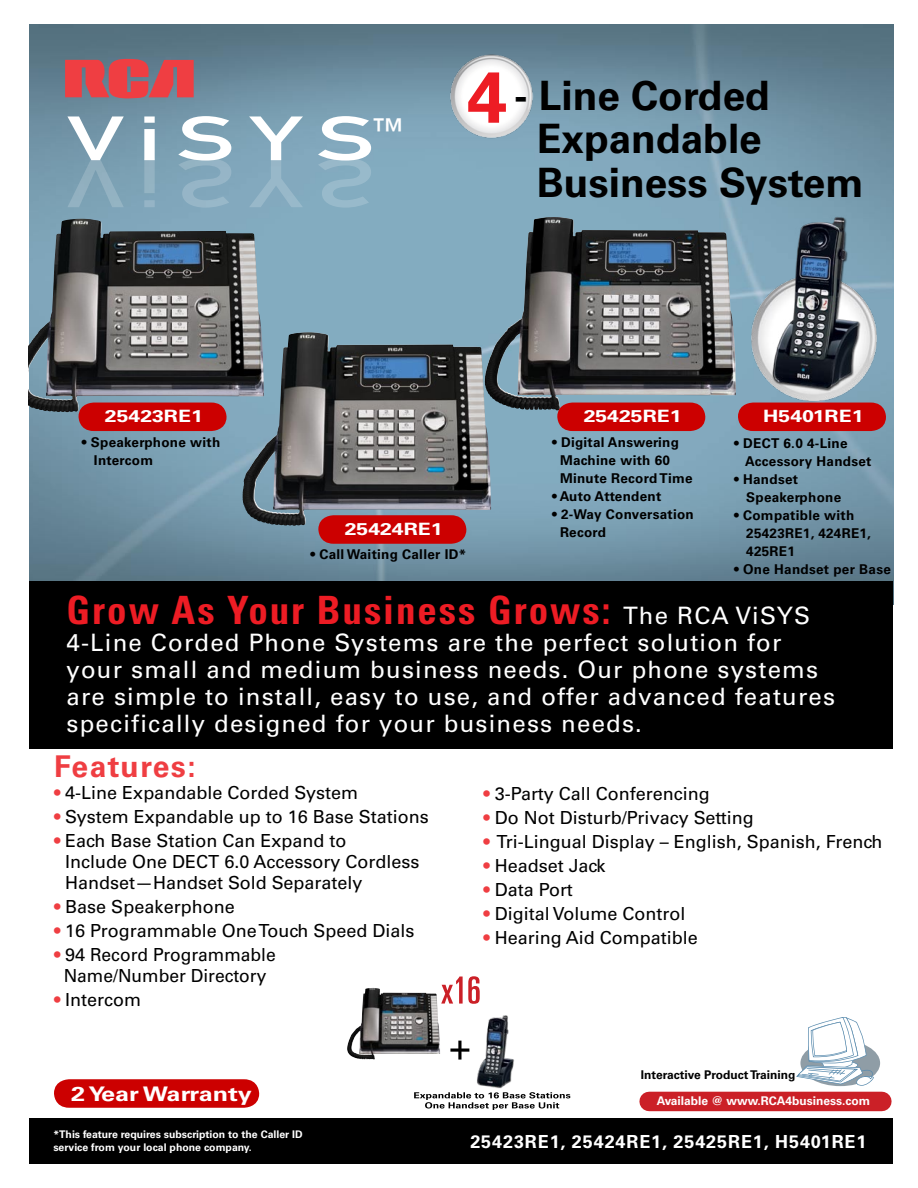
<style>
.page{position:relative;width:918px;height:1188px;background:#fff}
.page>*{position:absolute;margin:0;border:0;box-sizing:border-box;transform-origin:0 0}
.t1{font:700 72px "Univers";color:#ed1c24}
.t2{font:61.35px "DIN Mittelschrift Alternate";letter-spacing:.15em;color:#fff;scale:1.66 1}
.t3{font:700 40.5px/43.5px "Univers";color:#000}
.t4{font:700 condensed 39px "Univers";letter-spacing:.05em;color:#ed1c24}
.t5{font:700 30px "Univers";letter-spacing:.05em;color:#ef3e42}
.t6{font:24px/27px "Univers";letter-spacing:.05em;color:#fff}
.t7{font:700 20.1px "Univers";color:#fff;scale:1.25 1}
.t8{font:18px/21px "Univers";color:#000;text-align:center}
.t9{font:700 18px "Univers";letter-spacing:.05em;color:#fff}
.t10{font:700 16.95px "Univers";color:#fff;scale:1.25 1}
.t11{font:700 13.5px/18px "Univers";letter-spacing:.02em;color:#000}
.t12{font:700 12px "Univers";color:#fff}
.t13{font:700 12px "Univers";color:#000}
.t14{font:700 10.5px/12.6px "Univers";color:#fff}
.s1{font-weight:400;font-stretch:normal;font-size:24px;color:#fff}
.s2{color:#ef3e42}
.s3{color:#fff}
</style>
<div class="page">
<img style="left:29px;top:24px;width:864px;height:558px">
<div style="left:30px;top:1118px;width:863px;height:45px;background:#000"></div>
<svg style="left:65px;top:59px;width:129px;height:40px;background:#cb4f56"></svg>
<div style="left:29px;top:582px;width:864px;height:167px;background:#000"></div>
<svg style="left:54px;top:1079px;width:205px;height:29px;background:#ce0b0b"></svg>
<img style="left:449px;top:54px;width:85px;height:85px">
<img style="left:484px;top:217px;width:252px;height:194px">
<img style="left:750px;top:273px;width:129px;height:129px">
<img style="left:28px;top:219px;width:236px;height:193px">
<img style="left:242px;top:332px;width:249px;height:194px">
<div style="left:79px;top:403px;width:148px;height:28px;background:#c00"></div>
<div style="left:738px;top:403px;width:148px;height:28px;background:#c00"></div>
<div style="left:557px;top:403px;width:148px;height:28px;background:#c00"></div>
<svg style="left:318px;top:515px;width:148px;height:29px;background:#c7090a"></svg>
<svg style="left:758px;top:1017px;width:134px;height:95px"></svg>
<div style="left:649px;top:1092px;width:233px;height:19px;background:#cb2027"></div>
<img style="left:768px;top:211px;width:96px;height:192px">
<img style="left:347px;top:988px;width:93px;height:72px">
<img style="left:477px;top:1015px;width:37px;height:74px">
<svg style="left:414px;top:1092px;width:156px;height:18px"></svg>
<svg style="left:441px;top:976px;width:39px;height:28px"></svg>
<svg style="left:450px;top:1041px;width:19px;height:19px"></svg>
<svg style="left:67px;top:158px;width:304px;height:50px;background:#7fa5ba"></svg>
<h2 class="t2" style="left:67px;top:103px;width:204px">ViSYS<sup>™</sup></h2>
<h1 class="t1" style="left:467px;top:55px;width:42px">4</h1>
<h3 class="t3" style="left:537px;top:74px;width:328px;text-indent:-23px">- Line Corded<br>Expandable<br>Business System</h3>
<p class="t10" style="left:105px;top:406px;width:80px">25423RE1</p>
<p class="t10" style="left:584px;top:406px;width:80px">25425RE1</p>
<p class="t10" style="left:763px;top:406px;width:82px">H5401RE1</p>
<p class="t11" style="left:560px;top:433px;width:134px;text-indent:-8px">• Digital Answering<br>Machine with 60<br>Minute Record Time</p>
<p class="t11" style="left:552px;top:487px;width:111px">• Auto Attendent</p>
<p class="t11" style="left:560px;top:505px;width:135px;text-indent:-8px">• 2-Way Conversation<br>Record</p>
<p class="t11" style="left:94px;top:434px;width:128px;text-indent:-12px">• Speakerphone with<br>Intercom</p>
<p class="t11" style="left:745px;top:434px;width:128px;text-indent:-11px">• DECT 6.0 4-Line<br>Accessory Handset</p>
<p class="t11" style="left:746px;top:470px;width:96px;text-indent:-12px">• Handset<br>Speakerphone</p>
<p class="t11" style="left:746px;top:506px;width:126px;text-indent:-12px">• Compatible with<br>25423RE1, 424RE1,<br>425RE1</p>
<p class="t11" style="left:734px;top:560px;width:158px">• One Handset per Base</p>
<p class="t10" style="left:345px;top:519px;width:80px">25424RE1</p>
<p class="t11" style="left:310px;top:545px;width:157px">• Call Waiting Caller ID*</p>
<h3 class="t4" style="left:67px;top:586px;width:745px">Grow As Your Business Grows: <span class="s1">The RCA ViSYS</span></h3>
<h3 class="t6" style="left:67px;top:629px;width:770px">4-Line Corded Phone Systems are the perfect solution for your small and medium business needs. Our phone systems are simple to install, easy to use, and offer advanced features specifically designed for your business needs.</h3>
<h3 class="t5" style="left:54px;top:749px;width:143px">Features:</h3>
<p class="t8" style="left:54px;top:782px;width:306px"><span class="s2">•</span> 4-Line Expandable Corded System</p>
<p class="t8" style="left:54px;top:806px;width:376px"><span class="s2">•</span> System Expandable up to 16 Base Stations</p>
<p class="t8" style="left:54px;top:830px;width:294px"><span class="s2">•</span> Each Base Station Can Expand to</p>
<p class="t8" style="left:54px;top:851px;width:367px"><span class="s3">•</span> Include One DECT 6.0 Accessory Cordless</p>
<p class="t8" style="left:54px;top:872px;width:310px"><span class="s3">•</span> Handset—Handset Sold Separately</p>
<p class="t8" style="left:54px;top:896px;width:182px"><span class="s2">•</span> Base Speakerphone</p>
<p class="t8" style="left:54px;top:920px;width:362px"><span class="s2">•</span> 16 Programmable One Touch Speed Dials</p>
<p class="t8" style="left:54px;top:944px;width:223px"><span class="s2">•</span> 94 Record Programmable<br>Name/Number Directory</p>
<p class="t8" style="left:54px;top:989px;width:89px"><span class="s2">•</span> Intercom</p>
<p class="t7" style="left:71px;top:1082px;width:146px">2 Year Warranty</p>
<p class="t14" style="left:53px;top:1128px;width:251px">*This feature requires subscription to the Caller ID service from your local phone company.</p>
<p class="t8" style="left:483px;top:784px;width:228px"><span class="s2">•</span> 3-Party Call Conferencing</p>
<p class="t8" style="left:483px;top:808px;width:272px"><span class="s2">•</span> Do Not Disturb/Privacy Setting</p>
<p class="t8" style="left:483px;top:832px;width:401px"><span class="s2">•</span> Tri-Lingual Display – English, Spanish, French</p>
<p class="t8" style="left:483px;top:856px;width:124px"><span class="s2">•</span> Headset Jack</p>
<p class="t8" style="left:483px;top:880px;width:91px"><span class="s2">•</span> Data Port</p>
<p class="t8" style="left:483px;top:904px;width:204px"><span class="s2">•</span> Digital Volume Control</p>
<p class="t8" style="left:483px;top:928px;width:216px"><span class="s2">•</span> Hearing Aid Compatible</p>
<p class="t13" style="left:641px;top:1068px;width:156px">Interactive Product Training</p>
<p class="t12" style="left:657px;top:1093px;width:215px">Available @ www.RCA4business.com</p>
<p class="t9" style="left:470px;top:1131px;width:398px">25423RE1, 25424RE1, 25425RE1, H5401RE1</p>
</div>
